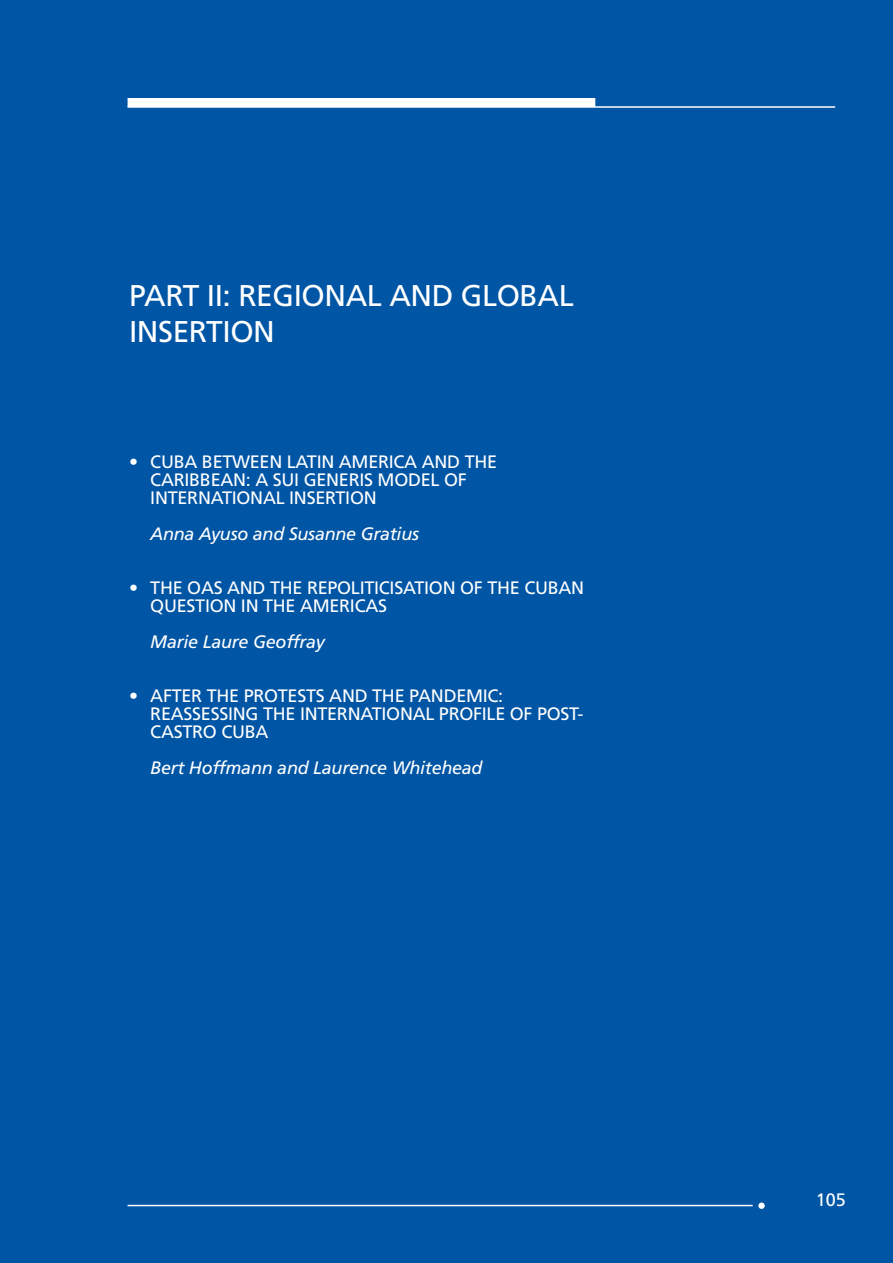
<style>
.page{position:relative;width:893px;height:1263px;background:#0155a5}
.page>*{position:absolute;margin:0;border:0;box-sizing:border-box;transform-origin:0 0}
.t1{font:30px/36px "Frutiger";letter-spacing:-.015em;color:#fff}
.t2{font:18px/18px "Frutiger";letter-spacing:-.015em;color:#fff}
.t3{font:italic 18px "Frutiger";letter-spacing:-.015em;color:#fff}
</style>
<div class="page">
<hr style="left:128px;top:106px;width:707px;height:2px;background:#fff">
<div style="left:128px;top:98px;width:467px;height:9px;background:#fff"></div>
<hr style="left:128px;top:1205px;width:625px;height:1px;background:#fff">
<div style="left:758px;top:1202px;width:7px;height:7px;background:#fff;border-radius:50%"></div>
<h1 class="t1" style="left:129px;top:277px;width:446px">PART II: REGIONAL AND GLOBAL<br>INSERTION</h1>
<p class="t2" style="left:150px;top:453px;width:348px;text-indent:-21px">• CUBA BETWEEN LATIN AMERICA AND THE<br>CARIBBEAN: A SUI GENERIS MODEL OF<br>INTERNATIONAL INSERTION</p>
<p class="t3" style="left:150px;top:523px;width:270px">Anna Ayuso and Susanne Gratius</p>
<p class="t2" style="left:150px;top:579px;width:435px;text-indent:-21px">• THE OAS AND THE REPOLITICISATION OF THE CUBAN<br>QUESTION IN THE AMERICAS</p>
<p class="t3" style="left:150px;top:631px;width:176px">Marie Laure Geoffray</p>
<p class="t2" style="left:150px;top:687px;width:435px;text-indent:-21px">• AFTER THE PROTESTS AND THE PANDEMIC:<br>REASSESSING THE INTERNATIONAL PROFILE OF POST-<br>CASTRO CUBA</p>
<p class="t3" style="left:150px;top:757px;width:334px">Bert Hoffmann and Laurence Whitehead</p>
<p class="t2" style="left:816px;top:1191px;width:32px">105</p>
</div>
